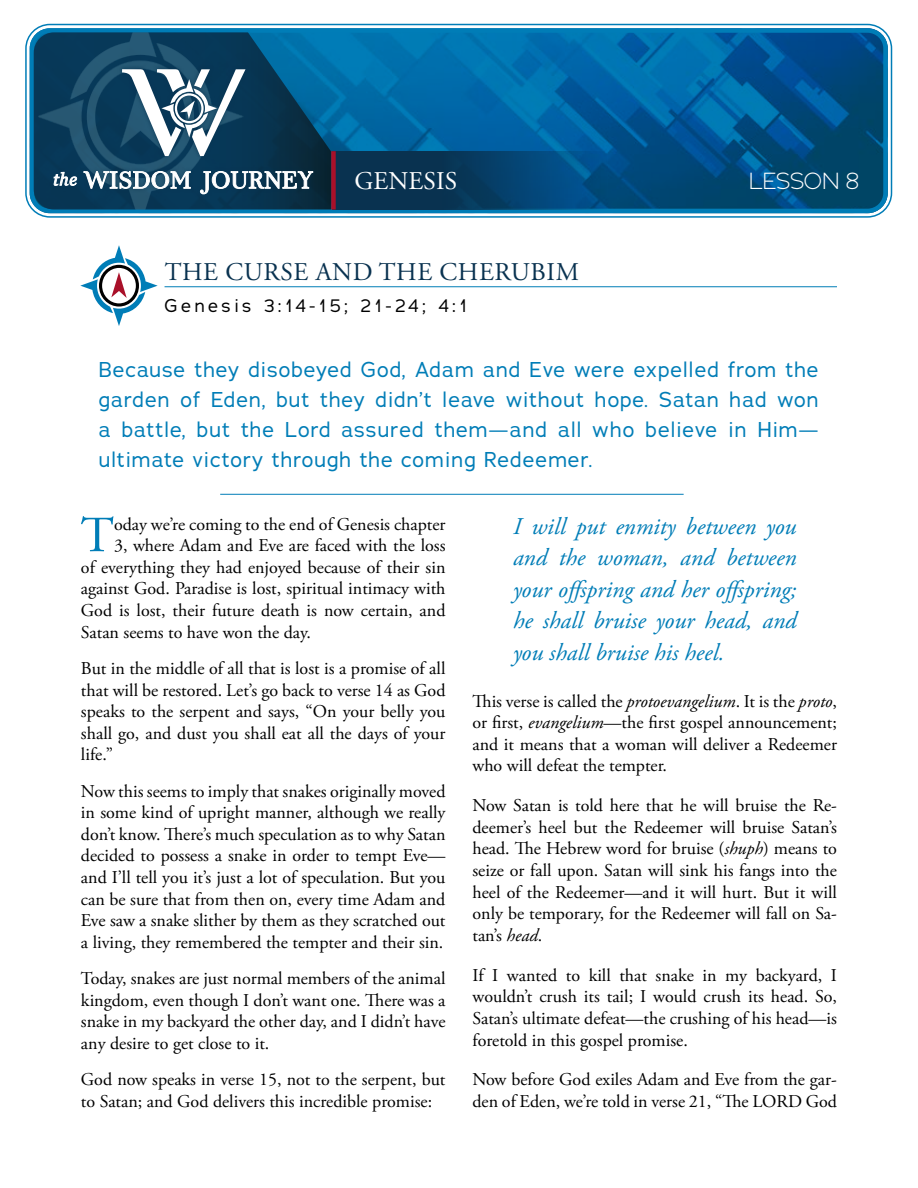
<style>
.page{position:relative;width:918px;height:1188px;background:#fff}
.page>*{position:absolute;margin:0;border:0;box-sizing:border-box;transform-origin:0 0}
.t1{font:50.55px "Adobe Garamond Pro";color:#007db7}
.t2{font:25.5px "Adobe Garamond Pro";letter-spacing:.025em;color:#093250}
.t3{font:25.5px "Adobe Garamond Pro";letter-spacing:.005em;color:#fff}
.t4{font:italic 24px/31.5px "Adobe Garamond Pro";color:#007db7;text-align:justify}
.t5{font:300 23.25px "Adrianna";letter-spacing:.005em;color:#fff}
.t6{font:21px/30px "Adrianna";letter-spacing:.05em;color:#007db7;text-align:justify}
.t7{font:18px/21.6px "Adobe Garamond Pro";color:#000;text-align:justify}
.t8{font:18px "Adrianna";letter-spacing:.2em;color:#000}
.s1{font-style:italic}
</style>
<div class="page">
<hr style="left:165px;top:286px;width:672px;height:1px;background:#007db7">
<hr style="left:220px;top:494px;width:464px;height:1px;background:#007db7">
<svg style="left:80px;top:245px;width:78px;height:81px"></svg>
<img style="left:30px;top:28px;width:858px;height:185px">
<div style="left:25px;top:24px;width:867px;height:194px;border:2px solid #007db7;border-radius:24px"></div>
<div style="left:30px;top:28px;width:858px;height:185px;border:4px solid #007db7;border-radius:18px"></div>
<svg style="left:336px;top:151px;width:513px;height:59px;background:#03436e"></svg>
<svg style="left:34px;top:32px;width:297px;height:178px;background:#04537d"></svg>
<img style="left:38px;top:32px;width:206px;height:178px">
<div style="left:50px;top:65px;width:267px;height:133px;background:#07314e;opacity:.78"></div>
<svg style="left:54px;top:172px;width:23px;height:14px"></svg>
<svg style="left:83px;top:171px;width:108px;height:18px"></svg>
<svg style="left:200px;top:171px;width:113px;height:23px"></svg>
<svg style="left:122px;top:69px;width:124px;height:87px"></svg>
<div style="left:331px;top:151px;width:5px;height:59px;background:#a91029"></div>
<h2 class="t3" style="left:354px;top:165px;width:104px">GENESIS</h2>
<p class="t5" style="left:749px;top:166px;width:111px">LESSON 8</p>
<h2 class="t2" style="left:165px;top:257px;width:416px">THE CURSE AND THE CHERUBIM</h2>
<p class="t8" style="left:165px;top:294px;width:304px">Genesis 3:14-15; 21-24; 4:1</p>
<p class="t6" style="left:99px;top:354px;width:721px">Because they disobeyed God, Adam and Eve were expelled from the garden of Eden, but they didn’t leave without hope. Satan had won a battle, but the Lord assured them—and all who believe in Him— ultimate victory through the coming Redeemer.</p>
<h1 class="t1" style="left:81px;top:505px;width:35px">T</h1>
<p class="t7" style="left:114px;top:514px;width:333px">oday we’re coming to the end of Genesis chapter</p>
<p class="t7" style="left:114px;top:535px;width:333px">3, where Adam and Eve are faced with the loss</p>
<p class="t7" style="left:81px;top:557px;width:366px">of everything they had enjoyed because of their sin</p>
<p class="t7" style="left:81px;top:578px;width:366px">against God. Paradise is lost, spiritual intimacy with</p>
<p class="t7" style="left:81px;top:600px;width:366px">God is lost, their future death is now certain, and</p>
<p class="t7" style="left:81px;top:622px;width:232px">Satan seems to have won the day.</p>
<p class="t7" style="left:81px;top:658px;width:366px">But in the middle of all that is lost is a promise of all that will be restored. Let’s go back to verse 14 as God speaks to the serpent and says, “On your belly you shall go, and dust you shall eat all the days of your life.”</p>
<p class="t7" style="left:81px;top:781px;width:366px">Now this seems to imply that snakes originally moved in some kind of upright manner, although we really don’t know. There’s much speculation as to why Satan decided to possess a snake in order to tempt Eve— and I’ll tell you it’s just a lot of speculation. But you can be sure that from then on, every time Adam and Eve saw a snake slither by them as they scratched out a living, they remembered the tempter and their sin.</p>
<p class="t7" style="left:81px;top:968px;width:366px">Today, snakes are just normal members of the animal kingdom, even though I don’t want one. There was a snake in my backyard the other day, and I didn’t have any desire to get close to it.</p>
<p class="t7" style="left:81px;top:1070px;width:366px">God now speaks in verse 15, not to the serpent, but to Satan; and God delivers this incredible promise:</p>
<h3 class="t4" style="left:513px;top:511px;width:285px">I will put enmity between you and the woman, and between your offspring and her offspring; he shall bruise your head, and you shall bruise his heel.</h3>
<p class="t7" style="left:472px;top:691px;width:366px">This verse is called the <span class="s1">protoevangelium</span>. It is the <span class="s1">proto</span>, or first, <span class="s1">evangelium</span>—the first gospel announcement; and it means that a woman will deliver a Redeemer who will defeat the tempter.</p>
<p class="t7" style="left:472px;top:795px;width:366px">Now Satan is told here that he will bruise the Re&shy;deemer’s heel but the Redeemer will bruise Satan’s head. The Hebrew word for bruise (<span class="s1">shuph</span>) means to seize or fall upon. Satan will sink his fangs into the heel of the Redeemer—and it will hurt. But it will only be temporary, for the Redeemer will fall on Sa&shy;tan’s <span class="s1">head</span>.</p>
<p class="t7" style="left:472px;top:965px;width:366px">If I wanted to kill that snake in my backyard, I wouldn’t crush its tail; I would crush its head. So, Satan’s ultimate defeat—the crushing of his head—is foretold in this gospel promise.</p>
<p class="t7" style="left:472px;top:1070px;width:366px">Now before God exiles Adam and Eve from the gar&shy;den of Eden, we’re told in verse 21, “The LORD God</p>
</div>
